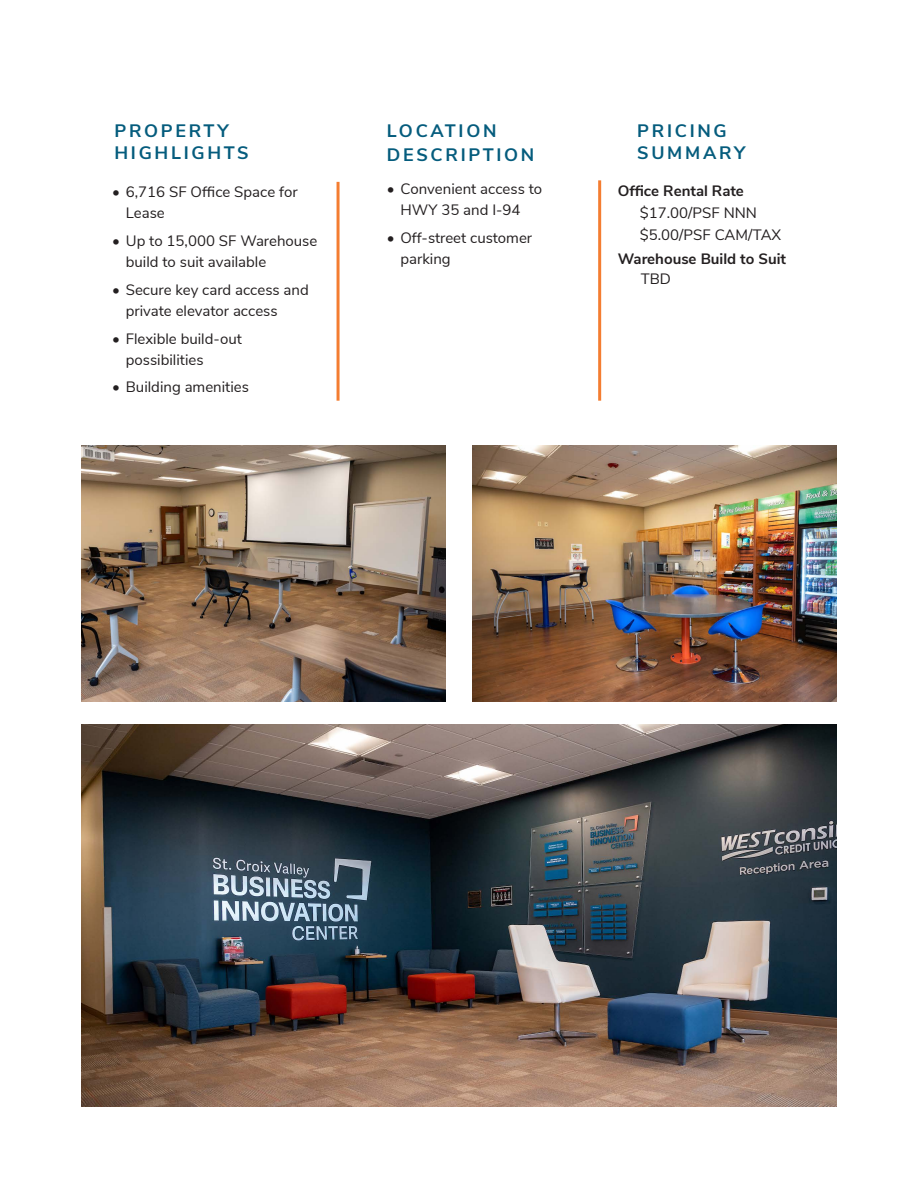
<style>
.page{position:relative;width:918px;height:1188px;background:#fff}
.page>*{position:absolute;margin:0;border:0;box-sizing:border-box;transform-origin:0 0}
.t1{font:700 18px/21.6px "Nunito Sans";letter-spacing:.15em;color:#055c7d}
.t2{font:15px/21px "Nunito Sans";color:#231f20}
.t3{font:700 15px "Nunito Sans";color:#231f20}
</style>
<div class="page">
<hr style="left:598px;top:180px;width:3px;height:221px;background:#f47d31">
<hr style="left:337px;top:182px;width:3px;height:219px;background:#f47d31">
<img style="left:81px;top:446px;width:365px;height:256px">
<img style="left:472px;top:446px;width:365px;height:256px">
<img style="left:81px;top:725px;width:756px;height:382px">
<p class="t1" style="left:114px;top:119px;width:136px">PROPERTY<br>HIGHLIGHTS</p>
<p class="t2" style="left:126px;top:181px;width:173px;text-indent:-14px">• 6,716 SF Office Space for<br>Lease</p>
<p class="t2" style="left:126px;top:229px;width:193px;text-indent:-14px">• Up to 15,000 SF Warehouse build to suit available</p>
<p class="t2" style="left:126px;top:278px;width:185px;text-indent:-14px">• Secure key card access and private elevator access</p>
<p class="t2" style="left:126px;top:327px;width:118px;text-indent:-14px">• Flexible build-out possibilities</p>
<p class="t2" style="left:112px;top:376px;width:138px">• Building amenities</p>
<p class="t1" style="left:387px;top:118px;width:149px;line-height:24px">LOCATION<br>DESCRIPTION</p>
<p class="t2" style="left:387px;top:178px;width:157px;text-align:center">• Convenient access to<br>HWY 35 and I-94</p>
<p class="t2" style="left:400px;top:226px;width:133px;text-indent:-14px">• Off-street customer parking</p>
<p class="t1" style="left:637px;top:119px;width:110px">PRICING<br>SUMMARY</p>
<p class="t3" style="left:618px;top:179px;width:128px">Office Rental Rate</p>
<p class="t2" style="left:640px;top:201px;width:143px;line-height:21.8px">$17.00/PSF NNN $5.00/PSF CAM/TAX</p>
<p class="t2" style="left:641px;top:267px;width:32px">TBD</p>
<p class="t3" style="left:618px;top:248px;width:170px">Warehouse Build to Suit</p>
</div>
